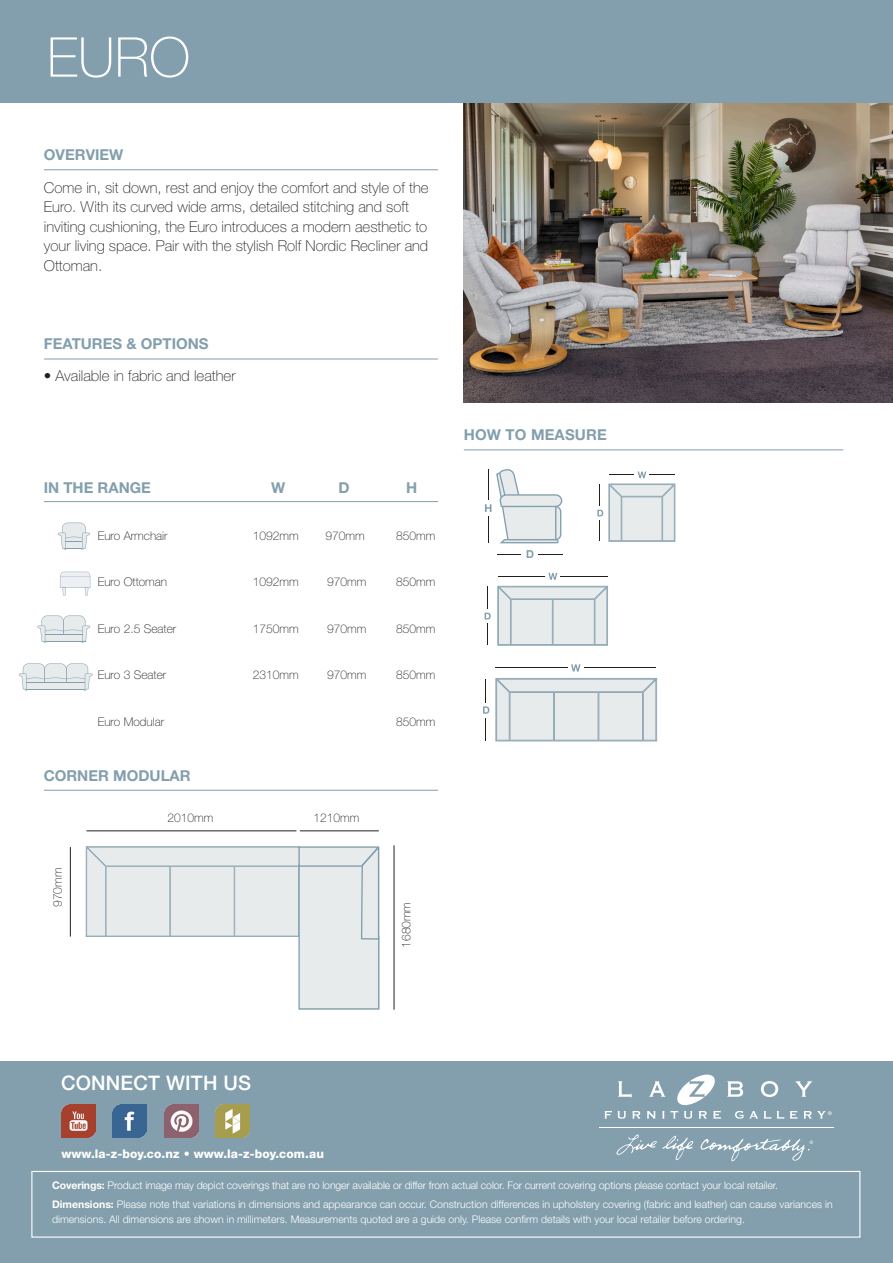
<style>
.page{position:relative;width:893px;height:1263px;background:#fff}
.page>*{position:absolute;margin:0;border:0;box-sizing:border-box;transform-origin:0 0}
.t1{font:100 54.9px "Helvetica Neue";color:#fff}
.t2{font:500 20.1px "Helvetica Neue";letter-spacing:.01em;color:#fff}
.DA_Description{font:100 15px/19.5px "Helvetica Neue";color:#231f20}
.Measurement_heading{font:700 15px "Helvetica Neue";color:#839fad}
.DA_measurements{font:100 12px "Helvetica Neue";color:#231f20}
.t3{font:800 12px "Helvetica Neue";letter-spacing:.01em;color:#fff}
.t4{font:300 10.5px/15px "Helvetica Neue";color:#fff}
.s1{font-weight:700}
</style>
<div class="page">
<svg style="left:19px;top:663px;width:74px;height:28px;background:#dee4e7"></svg>
<img style="left:464px;top:103px;width:429px;height:300px">
<div style="left:0;top:0;width:893px;height:103px;background:#839fad"></div>
<div style="left:0;top:1061px;width:893px;height:202px;background:#839fad"></div>
<hr style="left:44px;top:359px;width:394px;height:1px;background:#839fad">
<hr style="left:44px;top:169px;width:394px;height:1px;background:#839fad">
<hr style="left:464px;top:449px;width:379px;height:1px;background:#839fad">
<div style="left:31px;top:1171px;width:829px;height:66px;border:1px solid #fff"></div>
<hr style="left:44px;top:501px;width:394px;height:1px;background:#839fad">
<svg style="left:58px;top:523px;width:32px;height:27px"></svg>
<svg style="left:37px;top:615px;width:53px;height:28px"></svg>
<img style="left:61px;top:1104px;width:34px;height:34px">
<img style="left:113px;top:1104px;width:34px;height:34px">
<img style="left:164px;top:1104px;width:34px;height:34px">
<img style="left:216px;top:1104px;width:33px;height:34px">
<hr style="left:497px;top:554px;width:65px;height:1px;background:#231f1f">
<div style="left:521px;top:545px;width:17px;height:13px;background:#fff"></div>
<svg style="left:527px;top:550px;width:6px;height:8px"></svg>
<svg style="left:485px;top:469px;width:77px;height:74px"></svg>
<svg style="left:597px;top:471px;width:78px;height:71px"></svg>
<hr style="left:487px;top:587px;width:1px;height:58px;background:#231f1f">
<hr style="left:498px;top:576px;width:109px;height:1px;background:#231f1f">
<div style="left:545px;top:569px;width:15px;height:12px;background:#fff"></div>
<svg style="left:548px;top:573px;width:9px;height:7px"></svg>
<svg style="left:484px;top:609px;width:5px;height:14px"></svg>
<svg style="left:485px;top:613px;width:6px;height:6px"></svg>
<svg style="left:497px;top:586px;width:111px;height:60px;background:#dbe1e4"></svg>
<hr style="left:485px;top:679px;width:1px;height:61px;background:#231f1f">
<hr style="left:496px;top:668px;width:160px;height:1px;background:#231f1f">
<div style="left:568px;top:660px;width:15px;height:12px;background:#fff"></div>
<svg style="left:571px;top:664px;width:9px;height:8px"></svg>
<div style="left:480px;top:703px;width:10px;height:15px;background:#fff"></div>
<svg style="left:483px;top:706px;width:6px;height:8px"></svg>
<svg style="left:495px;top:678px;width:162px;height:63px;background:#dce2e5"></svg>
<svg style="left:618px;top:1081px;width:14px;height:16px"></svg>
<svg style="left:649px;top:1081px;width:16px;height:16px"></svg>
<svg style="left:677px;top:1074px;width:38px;height:31px"></svg>
<svg style="left:727px;top:1081px;width:16px;height:16px"></svg>
<svg style="left:761px;top:1081px;width:17px;height:16px"></svg>
<svg style="left:795px;top:1081px;width:17px;height:16px"></svg>
<hr style="left:599px;top:1127px;width:234px;height:1px;background:#fff">
<svg style="left:604px;top:1111px;width:22px;height:7px"></svg>
<svg style="left:632px;top:1111px;width:8px;height:7px"></svg>
<svg style="left:647px;top:1111px;width:8px;height:7px"></svg>
<svg style="left:662px;top:1111px;width:16px;height:7px"></svg>
<svg style="left:684px;top:1111px;width:8px;height:7px"></svg>
<svg style="left:699px;top:1111px;width:8px;height:7px"></svg>
<svg style="left:713px;top:1111px;width:8px;height:8px"></svg>
<svg style="left:735px;top:1111px;width:23px;height:7px"></svg>
<svg style="left:764px;top:1111px;width:7px;height:8px"></svg>
<svg style="left:777px;top:1111px;width:7px;height:8px"></svg>
<svg style="left:790px;top:1111px;width:7px;height:8px"></svg>
<svg style="left:804px;top:1111px;width:28px;height:7px"></svg>
<svg style="left:616px;top:1134px;width:77px;height:26px"></svg>
<svg style="left:701px;top:1138px;width:112px;height:23px"></svg>
<hr style="left:70px;top:847px;width:1px;height:89px;background:#231f1f">
<hr style="left:86px;top:830px;width:210px;height:1px;background:#231f1f">
<hr style="left:300px;top:830px;width:79px;height:1px;background:#231f1f">
<svg style="left:86px;top:846px;width:294px;height:164px"></svg>
<hr style="left:378px;top:936px;width:1px;height:73px;background:#839ead">
<hr style="left:394px;top:845px;width:1px;height:165px;background:#231f1f">
<hr style="left:44px;top:790px;width:394px;height:1px;background:#839fad">
<svg style="left:60px;top:572px;width:30px;height:24px"></svg>
<p class="t1" style="left:47px;top:27px;width:144px">EURO</p>
<p class="Measurement_heading" style="left:44px;top:146px;width:81px">OVERVIEW</p>
<p class="DA_Description" style="left:44px;top:178px;width:386px">Come in, sit down, rest and enjoy the comfort and style of the Euro. With its curved wide arms, detailed stitching and soft inviting cushioning, the Euro introduces a modern aesthetic to your living space. Pair with the stylish Rolf Nordic Recliner and Ottoman.</p>
<p class="Measurement_heading" style="left:44px;top:335px;width:166px">FEATURES &amp; OPTIONS</p>
<p class="DA_Description" style="left:44px;top:366px;width:193px">• Available in fabric and leather</p>
<p class="Measurement_heading" style="left:44px;top:478px;width:109px">IN THE RANGE</p>
<p class="Measurement_heading" style="left:271px;top:478px;width:16px">W</p>
<p class="Measurement_heading" style="left:339px;top:478px;width:13px">D</p>
<p class="Measurement_heading" style="left:406px;top:478px;width:13px">H</p>
<p class="DA_measurements" style="left:98px;top:529px;width:71px">Euro Armchair</p>
<p class="DA_measurements" style="left:253px;top:529px;width:47px">1092mm</p>
<p class="DA_measurements" style="left:326px;top:529px;width:41px">970mm</p>
<p class="DA_measurements" style="left:396px;top:529px;width:41px">850mm</p>
<p class="DA_measurements" style="left:98px;top:575px;width:71px">Euro Ottoman</p>
<p class="DA_measurements" style="left:253px;top:575px;width:47px">1092mm</p>
<p class="DA_measurements" style="left:327px;top:575px;width:41px">970mm</p>
<p class="DA_measurements" style="left:396px;top:575px;width:41px">850mm</p>
<p class="DA_measurements" style="left:98px;top:622px;width:80px">Euro 2.5 Seater</p>
<p class="DA_measurements" style="left:253px;top:622px;width:47px">1750mm</p>
<p class="DA_measurements" style="left:327px;top:622px;width:41px">970mm</p>
<p class="DA_measurements" style="left:396px;top:622px;width:41px">850mm</p>
<p class="DA_measurements" style="left:98px;top:668px;width:70px">Euro 3 Seater</p>
<p class="DA_measurements" style="left:253px;top:668px;width:47px">2310mm</p>
<p class="DA_measurements" style="left:327px;top:668px;width:41px">970mm</p>
<p class="DA_measurements" style="left:396px;top:668px;width:41px">850mm</p>
<p class="DA_measurements" style="left:98px;top:715px;width:68px">Euro Modular</p>
<p class="DA_measurements" style="left:396px;top:715px;width:41px">850mm</p>
<p class="Measurement_heading" style="left:44px;top:767px;width:148px">CORNER MODULAR</p>
<p class="DA_measurements" style="left:51px;top:907px;width:41px;rotate:-90deg">970mm</p>
<p class="DA_measurements" style="left:167px;top:811px;width:47px">2010mm</p>
<p class="DA_measurements" style="left:314px;top:811px;width:47px">1210mm</p>
<p class="DA_measurements" style="left:400px;top:948px;width:47px;rotate:-90deg">1680mm</p>
<p class="Measurement_heading" style="left:464px;top:426px;width:145px">HOW TO MEASURE</p>
<p class="t2" style="left:61px;top:1071px;width:192px">CONNECT WITH US</p>
<p class="t3" style="left:61px;top:1147px;width:264px">www.la-z-boy.co.nz • www.la-z-boy.com.au</p>
<p class="t4" style="left:52px;top:1177px;width:727px"><span class="s1">Coverings:</span> Product image may depict coverings that are no longer available or differ from actual color. For current covering options please contact your local retailer.</p>
<p class="t4" style="left:52px;top:1196px;width:782px"><span class="s1">Dimensions:</span> Please note that variations in dimensions and appearance can occur. Construction differences in upholstery covering (fabric and leather) can cause variances in dimensions. All dimensions are shown in millimeters. Measurements quoted are a guide only. Please confirm details with your local retailer before ordering.</p>
</div>
